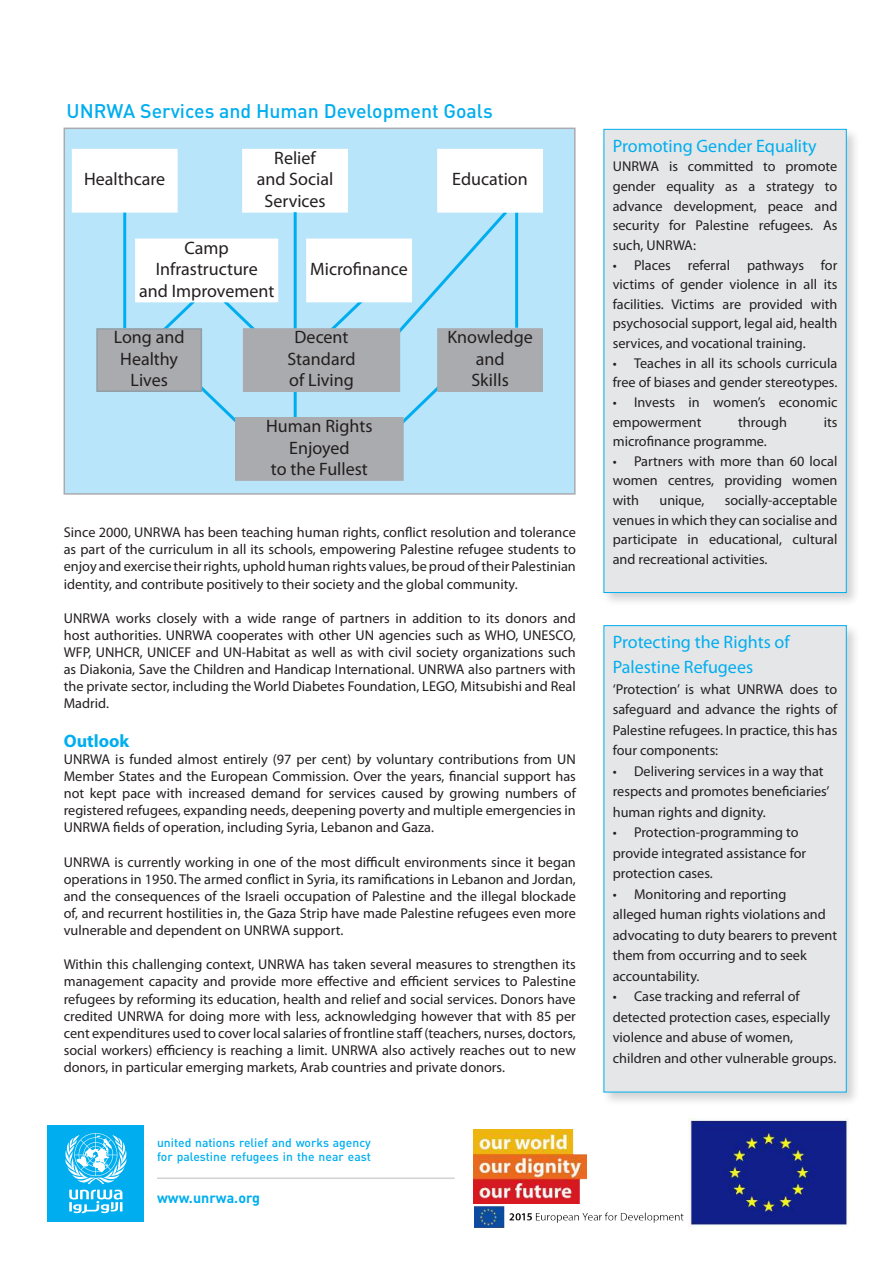
<style>
.page{position:relative;width:893px;height:1263px;background:#fff}
.page>*{position:absolute;margin:0;border:0;box-sizing:border-box;transform-origin:0 0}
.t1{font:500 19.5px "DIN Pro";color:#00aeef}
.t2{font:18px/21.6px "Myriad Pro";color:#231f20;text-align:center}
.t3{font:18px/25px "Myriad Pro";color:#00aeef}
.t4{font:700 18px "Myriad Pro";color:#00aeef}
.t5{font:14.25px/17.1px "Myriad Pro";color:#231f20;text-align:justify}
.t6{font:700 14.25px "DIN";color:#00aeef}
.t7{font:500 12.15px/14.5px "DIN Pro";color:#00aeef}
</style>
<div class="page">
<img style="left:689px;top:1118px;width:159px;height:109px">
<img style="left:473px;top:1129px;width:114px;height:75px">
<img style="left:474px;top:1199px;width:209px;height:29px">
<div style="left:64px;top:128px;width:512px;height:367px;background:#b9e5fa;border:2px solid #aaabaf"></div>
<div style="left:601px;top:623px;width:260px;height:484px;background:#231f20;opacity:.2"></div>
<div style="left:604px;top:626px;width:242px;height:466px;background:#e5e6e8"></div>
<div style="left:603px;top:625px;width:244px;height:467px;border:1px solid #00aeef"></div>
<div style="left:73px;top:150px;width:104px;height:62px;background:#fff"></div>
<div style="left:72px;top:149px;width:106px;height:64px;border:2px solid #fff"></div>
<div style="left:243px;top:150px;width:104px;height:62px;background:#fff"></div>
<div style="left:242px;top:149px;width:106px;height:64px;border:2px solid #fff"></div>
<hr style="left:294px;top:212px;width:3px;height:214px;background:#00aeef">
<hr style="left:123px;top:213px;width:3px;height:115px;background:#00aeef">
<hr style="left:515px;top:212px;width:3px;height:116px;background:#00aeef">
<svg style="left:327px;top:302px;width:39px;height:26px"></svg>
<svg style="left:378px;top:213px;width:129px;height:142px"></svg>
<svg style="left:400px;top:382px;width:37px;height:41px"></svg>
<svg style="left:159px;top:302px;width:40px;height:26px"></svg>
<svg style="left:220px;top:302px;width:40px;height:26px"></svg>
<svg style="left:202px;top:386px;width:33px;height:36px"></svg>
<div style="left:97px;top:329px;width:104px;height:62px;background:#aaabaf"></div>
<div style="left:96px;top:328px;width:106px;height:64px;border:2px solid #919ea6"></div>
<div style="left:244px;top:329px;width:155px;height:62px;background:#aaabaf"></div>
<div style="left:243px;top:328px;width:157px;height:64px;border:2px solid #aaabaf"></div>
<div style="left:136px;top:239px;width:142px;height:63px;background:#fff"></div>
<div style="left:438px;top:329px;width:104px;height:62px;background:#aaabaf"></div>
<div style="left:437px;top:328px;width:106px;height:64px;border:2px solid #aaabaf"></div>
<div style="left:236px;top:418px;width:167px;height:62px;background:#aaabaf"></div>
<div style="left:235px;top:417px;width:169px;height:64px;border:2px solid #aaabaf"></div>
<div style="left:307px;top:239px;width:104px;height:63px;background:#fff"></div>
<div style="left:306px;top:239px;width:106px;height:63px;border:2px solid #fff"></div>
<div style="left:48px;top:1125px;width:96px;height:96px;background:#00aeef"></div>
<svg style="left:69px;top:1190px;width:54px;height:23px"></svg>
<svg style="left:65px;top:1133px;width:62px;height:51px"></svg>
<hr style="left:157px;top:1177px;width:298px;height:2px;background:#d1d2d4">
<div style="left:601px;top:127px;width:260px;height:480px;background:#231f20;opacity:.2"></div>
<div style="left:604px;top:129px;width:242px;height:463px;background:#e5e6e8"></div>
<div style="left:603px;top:129px;width:244px;height:464px;border:1px solid #00aeef"></div>
<div style="left:438px;top:150px;width:104px;height:62px;background:#fff"></div>
<div style="left:437px;top:149px;width:106px;height:64px;border:2px solid #fff"></div>
<h1 class="t1" style="left:67px;top:97px;width:428px">UNRWA Services and Human Development Goals</h1>
<p class="t2" style="left:84px;top:168px;width:83px">Healthcare</p>
<p class="t2" style="left:257px;top:147px;width:78px">Relief<br>and Social<br>Services</p>
<p class="t2" style="left:139px;top:236px;width:137px">Camp<br>Infrastructure and Improvement</p>
<p class="t2" style="left:310px;top:258px;width:99px">Microfinance</p>
<p class="t2" style="left:114px;top:326px;width:72px">Long and<br>Healthy<br>Lives</p>
<p class="t2" style="left:287px;top:326px;width:70px">Decent<br>Standard of Living</p>
<p class="t2" style="left:266px;top:415px;width:108px">Human Rights<br>Enjoyed<br>to the Fullest</p>
<p class="t2" style="left:452px;top:168px;width:77px">Education</p>
<p class="t2" style="left:447px;top:326px;width:87px">Knowledge and<br>Skills</p>
<p class="t5" style="left:64px;top:524px;width:514px">Since 2000, UNRWA has been teaching human rights, conflict resolution and tolerance as part of the curriculum in all its schools, empowering Palestine refugee students to enjoy and exercise their rights, uphold human rights values, be proud of their Palestinian identity, and contribute positively to their society and the global community.</p>
<p class="t5" style="left:64px;top:609px;width:514px">UNRWA works closely with a wide range of partners in addition to its donors and host authorities. UNRWA cooperates with other UN agencies such as WHO, UNESCO, WFP, UNHCR, UNICEF and UN-Habitat as well as with civil society organizations such as Diakonia, Save the Children and Handicap International. UNRWA also partners with the private sector, including the World Diabetes Foundation, LEGO, Mitsubishi and Real Madrid.</p>
<p class="t4" style="left:64px;top:729px;width:67px">Outlook</p>
<p class="t5" style="left:64px;top:750px;width:514px">UNRWA is funded almost entirely (97 per cent) by voluntary contributions from UN Member States and the European Commission. Over the years, financial support has not kept pace with increased demand for services caused by growing numbers of registered refugees, expanding needs, deepening poverty and multiple emergencies in UNRWA fields of operation, including Syria, Lebanon and Gaza.</p>
<p class="t5" style="left:64px;top:853px;width:514px">UNRWA is currently working in one of the most difficult environments since it began operations in 1950. The armed conflict in Syria, its ramifications in Lebanon and Jordan, and the consequences of the Israeli occupation of Palestine and the illegal blockade of, and recurrent hostilities in, the Gaza Strip have made Palestine refugees even more vulnerable and dependent on UNRWA support.</p>
<p class="t5" style="left:64px;top:956px;width:514px">Within this challenging context, UNRWA has taken several measures to strengthen its management capacity and provide more effective and efficient services to Palestine refugees by reforming its education, health and relief and social services. Donors have credited UNRWA for doing more with less, acknowledging however that with 85 per cent expenditures used to cover local salaries of frontline staff (teachers, nurses, doctors, social workers) efficiency is reaching a limit. UNRWA also actively reaches out to new donors, in particular emerging markets, Arab countries and private donors.</p>
<p class="t7" style="left:157px;top:1134px;width:215px">united nations relief and works agency for palestine refugees in the near east</p>
<p class="t6" style="left:157px;top:1188px;width:104px">www.unrwa.org</p>
<p class="t3" style="left:613px;top:133px;width:205px">Promoting Gender Equality</p>
<p class="t5" style="left:613px;top:157px;width:226px;line-height:19.6px">UNRWA is committed to promote gender equality as a strategy to advance development, peace and security for Palestine refugees. As such, UNRWA:</p>
<p class="t5" style="left:613px;top:255px;width:226px;line-height:19.6px">• Places referral pathways for victims of gender violence in all its facilities. Victims are provided with psychosocial support, legal aid, health services, and vocational training.</p>
<p class="t5" style="left:613px;top:353px;width:226px;line-height:19.6px">• Teaches in all its schools curricula free of biases and gender stereotypes.</p>
<p class="t5" style="left:613px;top:392px;width:226px;line-height:19.6px">• Invests in women’s economic empowerment</p>
<p class="t5" style="left:738px;top:413px;width:50px">through</p>
<p class="t5" style="left:824px;top:413px;width:15px">its</p>
<p class="t5" style="left:613px;top:433px;width:156px">microfinance programme.</p>
<p class="t5" style="left:613px;top:451px;width:226px;line-height:19.6px">• Partners with more than 60 local women centres, providing women with</p>
<p class="t5" style="left:613px;top:490px;width:226px;line-height:19.6px;text-indent:112px">socially-acceptable venues in which they can socialise and participate in educational, cultural and recreational activities.</p>
<p class="t5" style="left:659px;top:492px;width:46px">unique,</p>
<p class="t3" style="left:613px;top:629px;width:178px">Protecting the Rights of<br>Palestine Refugees</p>
<p class="t5" style="left:613px;top:678px;width:226px;line-height:20.5px">‘Protection’ is what UNRWA does to safeguard and advance the rights of Palestine refugees. In practice, this has four components:</p>
<p class="t5" style="left:613px;top:760px;width:218px;line-height:20.5px;text-align:left">• Delivering services in a way that respects and promotes beneficiaries’ human rights and dignity.</p>
<p class="t5" style="left:613px;top:822px;width:195px;line-height:20.5px;text-align:left">• Protection-programming to provide integrated assistance for protection cases.</p>
<p class="t5" style="left:613px;top:883px;width:226px;line-height:20.5px;text-align:left">• Monitoring and reporting<br>alleged human rights violations and advocating to duty bearers to prevent them from occurring and to seek accountability.</p>
<p class="t5" style="left:613px;top:986px;width:225px;line-height:20.5px;text-align:left">• Case tracking and referral of detected protection cases, especially violence and abuse of women, children and other vulnerable groups.</p>
</div>
